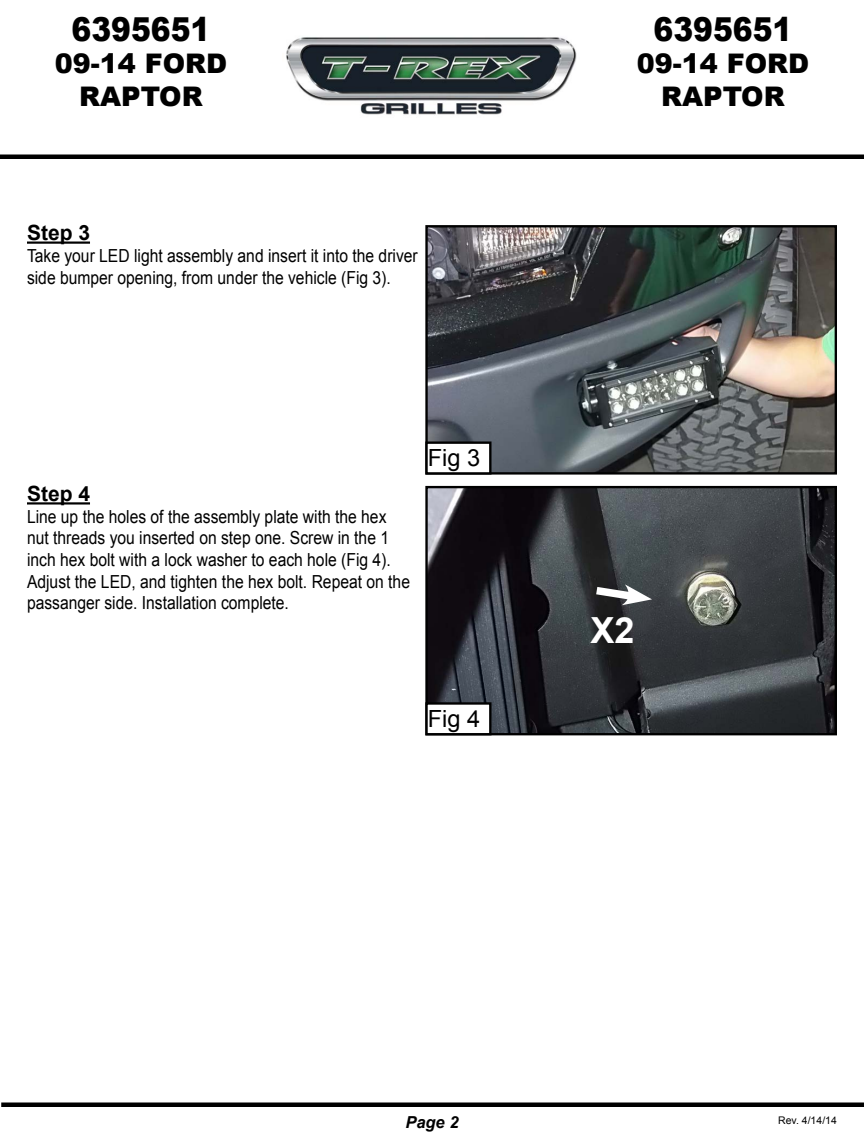
<style>
.page{position:relative;width:864px;height:1134px;background:#fff}
.page>*{position:absolute;margin:0;border:0;box-sizing:border-box;transform-origin:0 0}
.t1{font:700 36px "Arial";color:#fff}
.t2{font:900 33px "Arial";color:#000;scale:.9 1}
.t3{font:900 27px/32.4px "Arial";color:#000;text-align:center}
.t4{font:23.7px "Arial";color:#000}
.t5{font:700 21px "Arial";color:#000}
.t6{font:18px/21.6px "Arial";color:#000;scale:.87 1}
.t7{font:italic 700 16.5px "Arial";color:#000}
.t8{font:10.5px "Arial";color:#000}
</style>
<div class="page">
<div style="left:0;top:154px;width:864px;height:5px;background:#000"></div>
<div style="left:1px;top:1102px;width:863px;height:5px;background:#000"></div>
<img style="left:286px;top:37px;width:291px;height:78px">
<img style="left:428px;top:228px;width:406px;height:244px">
<div style="left:425px;top:225px;width:412px;height:250px;border:2px solid #000"></div>
<div style="left:427px;top:443px;width:63px;height:30px;background:#fff"></div>
<div style="left:425px;top:441px;width:67px;height:34px;border:2px solid #000"></div>
<hr style="left:27px;top:242px;width:63px;height:2px;background:#000">
<img style="left:428px;top:489px;width:406px;height:243px">
<div style="left:425px;top:486px;width:412px;height:249px;border:2px solid #000"></div>
<div style="left:427px;top:703px;width:63px;height:31px;background:#fff"></div>
<div style="left:425px;top:702px;width:67px;height:33px;border:2px solid #000"></div>
<hr style="left:27px;top:502px;width:63px;height:3px;background:#000">
<svg style="left:588px;top:582px;width:64px;height:23px"></svg>
<h2 class="t2" style="left:72px;top:5px;width:156px">6395651</h2>
<h3 class="t3" style="left:55px;top:47px;width:174px">09-14 FORD<br>RAPTOR</h3>
<p class="t5" style="left:27px;top:219px;width:65px">Step 3</p>
<p class="t6" style="left:27px;top:245px;width:451px">Take your LED light assembly and insert it into the driver side bumper opening, from under the vehicle (Fig 3).</p>
<p class="t5" style="left:27px;top:480px;width:65px">Step 4</p>
<p class="t6" style="left:27px;top:506px;width:442px">Line up the holes of the assembly plate with the hex nut threads you inserted on step one. Screw in the 1 inch hex bolt with a lock washer to each hole (Fig 4).<br>Adjust the LED, and tighten the hex bolt. Repeat on the passanger side. Installation complete.</p>
<h3 class="t4" style="left:428px;top:442px;width:54px">Fig 3</h3>
<h3 class="t4" style="left:428px;top:703px;width:54px">Fig 4</h3>
<h2 class="t2" style="left:654px;top:5px;width:156px">6395651</h2>
<h3 class="t3" style="left:637px;top:47px;width:174px">09-14 FORD<br>RAPTOR</h3>
<h1 class="t1" style="left:590px;top:607px;width:46px">X2</h1>
<p class="t7" style="left:405px;top:1111px;width:55px">Page 2</p>
<p class="t8" style="left:778px;top:1113px;width:60px">Rev. 4/14/14</p>
</div>
